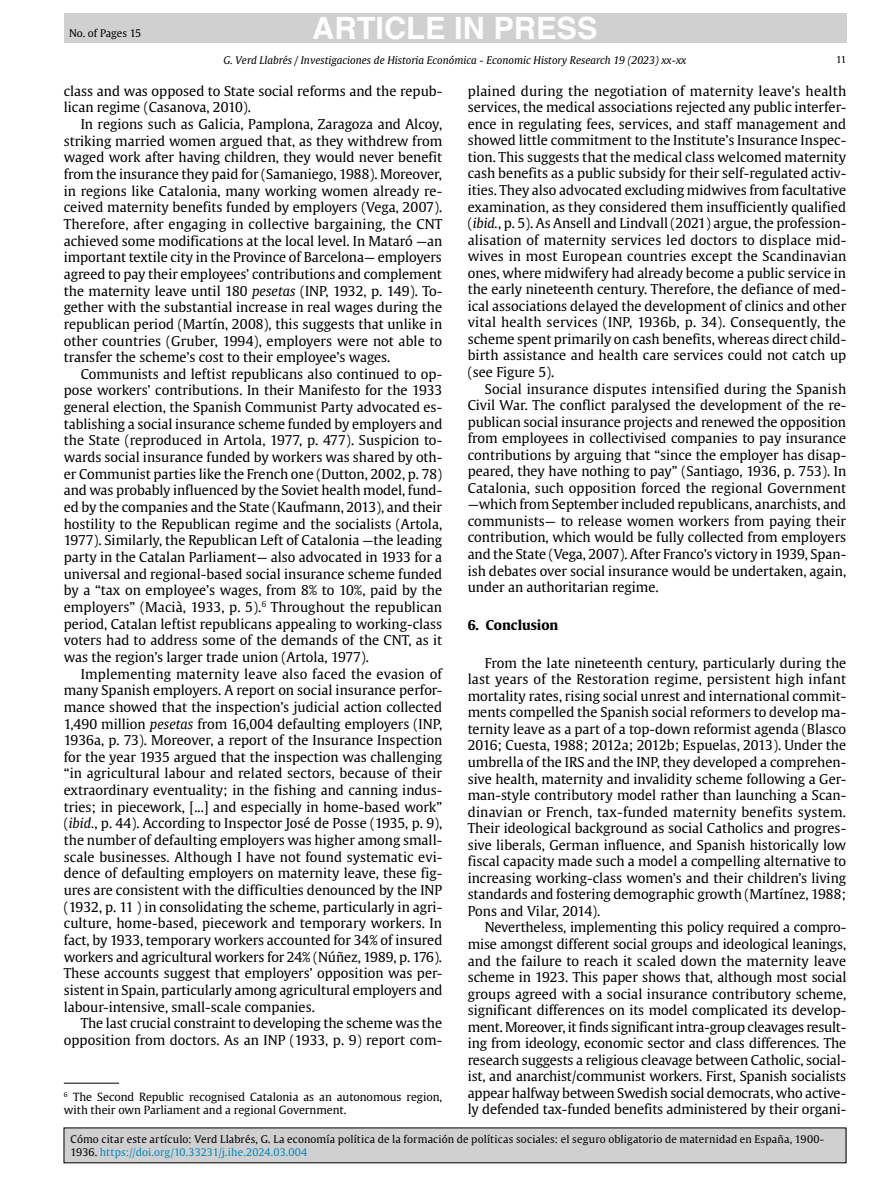
<style>
.page{position:relative;width:893px;height:1191px;background:#fff}
.page>*{position:absolute;margin:0;border:0;box-sizing:border-box;transform-origin:0 0}
.t1{font:700 30.75px "Helvetica";color:#fff}
.Texto_general{font:13.5px/16.5px "Gulliver";color:#000;text-align:justify}
.Titular{font:700 13.5px "Gulliver";color:#000}
.Notas{font:11.25px/13.5px "Gulliver";color:#000}
.t2{font:10.5px/13.5px "Gulliver";letter-spacing:.01em;color:#000}
.t3{font:italic 10.5px "Gulliver";color:#000}
.t4{font:10.5px "Gulliver";letter-spacing:-.01em;color:#000}
.t5{font:9.6px "Gulliver";color:#000}
.s1{font-style:italic}
.s2{color:#008abe}
</style>
<div class="page">
<hr style="left:64px;top:1082px;width:55px;height:1px;background:#000">
<div style="left:64px;top:13px;width:782px;height:30px;background:#d0d0d0"></div>
<div style="left:64px;top:1127px;width:782px;height:35px;background:#d0d0d0"></div>
<p class="t4" style="left:69px;top:26px;width:74px">No. of Pages 15</p>
<h1 class="t1" style="left:312px;top:10px;width:287px">ARTICLE IN PRESS</h1>
<p class="t3" style="left:224px;top:54px;width:464px">G. Verd Llabrés / Investigaciones de Historia Económica - Economic History Research 19 (2023) xx-xx</p>
<p class="t5" style="left:836px;top:54px;width:12px">11</p>
<p class="Texto_general" style="left:64px;top:82px;width:380px">class and was opposed to State social reforms and the repub&shy;lican regime (Casanova, 2010).</p>
<p class="Texto_general" style="left:64px;top:116px;width:380px;text-indent:17px">In regions such as Galicia, Pamplona, Zaragoza and Alcoy, striking married women argued that, as they withdrew from waged work after having children, they would never benefit from the insurance they paid for (Samaniego, 1988). Moreover, in regions like Catalonia, many working women already re&shy;ceived maternity benefits funded by employers (Vega, 2007).<br>Therefore, after engaging in collective bargaining, the CNT achieved some modifications at the local level. In Mataró —an important textile city in the Province of Barcelona— employers agreed to pay their employees’ contributions and complement the maternity leave until 180 <span class="s1">pesetas</span> (INP, 1932, p. 149). To&shy;gether with the substantial increase in real wages during the republican period (Martín, 2008), this suggests that unlike in other countries (Gruber, 1994), employers were not able to transfer the scheme’s cost to their employee’s wages.</p>
<p class="Texto_general" style="left:64px;top:365px;width:380px;text-indent:17px">Communists and leftist republicans also continued to op&shy;pose workers’ contributions. In their Manifesto for the 1933 general election, the Spanish Communist Party advocated es&shy;tablishing a social insurance scheme funded by employers and the State (reproduced in Artola, 1977, p. 477). Suspicion to&shy;wards social insurance funded by workers was shared by oth&shy;er Communist parties like the French one (Dutton, 2002, p. 78) and was probably influenced by the Soviet health model, fund&shy;ed by the companies and the State (Kaufmann, 2013), and their hostility to the Republican regime and the socialists (Artola, 1977). Similarly, the Republican Left of Catalonia —the leading party in the Catalan Parliament— also advocated in 1933 for a universal and regional-based social insurance scheme funded by a “tax on employee’s wages, from 8% to 10%, paid by the employers” (Macià, 1933, p. 5).<sup>6</sup> Throughout the republican period, Catalan leftist republicans appealing to working-class voters had to address some of the demands of the CNT, as it was the region’s larger trade union (Artola, 1977).</p>
<p class="Texto_general" style="left:64px;top:665px;width:380px;text-indent:17px">Implementing maternity leave also faced the evasion of many Spanish employers. A report on social insurance perfor&shy;mance showed that the inspection’s judicial action collected 1,490 million <span class="s1">pesetas</span> from 16,004 defaulting employers (INP, 1936a, p. 73). Moreover, a report of the Insurance Inspection for the year 1935 argued that the inspection was challenging “in agricultural labour and related sectors, because of their extraordinary eventuality; in the fishing and canning indus&shy;tries; in piecework, [...] and especially in home-based work” (<span class="s1">ibid.</span>, p. 44). According to Inspector José de Posse (1935, p. 9), the number of defaulting employers was higher among small&shy;scale businesses. Although I have not found systematic evi&shy;dence of defaulting employers on maternity leave, these fig&shy;ures are consistent with the difficulties denounced by the INP (1932, p. 11 ) in consolidating the scheme, particularly in agri&shy;culture, home-based, piecework and temporary workers. In fact, by 1933, temporary workers accounted for 34% of insured workers and agricultural workers for 24% (Núñez, 1989, p. 176).<br>These accounts suggest that employers’ opposition was per&shy;sistent in Spain, particularly among agricultural employers and labour-intensive, small-scale companies.</p>
<p class="Texto_general" style="left:64px;top:1015px;width:380px;text-align:right">The last crucial constraint to developing the scheme was the opposition from doctors. As an INP (1933, p. 9) report com-</p>
<p class="Notas" style="left:64px;top:1090px;width:380px"><sup>6</sup> The Second Republic recognised Catalonia as an autonomous region, with their own Parliament and a regional Government.</p>
<p class="Texto_general" style="left:468px;top:82px;width:380px">plained during the negotiation of maternity leave’s health services, the medical associations rejected any public interfer&shy;ence in regulating fees, services, and staff management and showed little commitment to the Institute’s Insurance Inspec&shy;tion. This suggests that the medical class welcomed maternity cash benefits as a public subsidy for their self-regulated activ&shy;ities. They also advocated excluding midwives from facultative examination, as they considered them insufficiently qualified (<span class="s1">ibid.</span>, p. 5). As Ansell and Lindvall (2021) argue, the profession&shy;alisation of maternity services led doctors to displace mid&shy;wives in most European countries except the Scandinavian ones, where midwifery had already become a public service in the early nineteenth century. Therefore, the defiance of med&shy;ical associations delayed the development of clinics and other vital health services (INP, 1936b, p. 34). Consequently, the scheme spent primarily on cash benefits, whereas direct child&shy;birth assistance and health care services could not catch up (see Figure 5).</p>
<p class="Texto_general" style="left:468px;top:380px;width:380px;text-indent:17px">Social insurance disputes intensified during the Spanish Civil War. The conflict paralysed the development of the re&shy;publican social insurance projects and renewed the opposition from employees in collectivised companies to pay insurance contributions by arguing that “since the employer has disap&shy;peared, they have nothing to pay” (Santiago, 1936, p. 753). In Catalonia, such opposition forced the regional Government —which from September included republicans, anarchists, and communists— to release women workers from paying their contribution, which would be fully collected from employers and the State (Vega, 2007). After Franco’s victory in 1939, Span&shy;ish debates over social insurance would be undertaken, again, under an authoritarian regime.</p>
<p class="Titular" style="left:468px;top:616px;width:92px">6. Conclusion</p>
<p class="Texto_general" style="left:468px;top:654px;width:380px;text-indent:17px">From the late nineteenth century, particularly during the last years of the Restoration regime, persistent high infant mortality rates, rising social unrest and international commit&shy;ments compelled the Spanish social reformers to develop ma&shy;ternity leave as a part of a top-down reformist agenda (Blasco 2016; Cuesta, 1988; 2012a; 2012b; Espuelas, 2013). Under the umbrella of the IRS and the INP, they developed a comprehen&shy;sive health, maternity and invalidity scheme following a Ger&shy;man-style contributory model rather than launching a Scan&shy;dinavian or French, tax-funded maternity benefits system.<br>Their ideological background as social Catholics and progres&shy;sive liberals, German influence, and Spanish historically low fiscal capacity made such a model a compelling alternative to increasing working-class women’s and their children’s living standards and fostering demographic growth (Martínez, 1988; Pons and Vilar, 2014).</p>
<p class="Texto_general" style="left:468px;top:919px;width:380px;text-indent:17px">Nevertheless, implementing this policy required a compro&shy;mise amongst different social groups and ideological leanings, and the failure to reach it scaled down the maternity leave scheme in 1923. This paper shows that, although most social groups agreed with a social insurance contributory scheme, significant differences on its model complicated its develop&shy;ment. Moreover, it finds significant intra-group cleavages result&shy;ing from ideology, economic sector and class differences. The research suggests a religious cleavage between Catholic, social&shy;ist, and anarchist/communist workers. First, Spanish socialists appear halfway between Swedish social democrats, who active&shy;ly defended tax-funded benefits administered by their organi-</p>
<p class="t2" style="left:71px;top:1132px;width:755px">Cómo citar este artículo: Verd Llabrés, G. La economía política de la formación de políticas sociales: el seguro obligatorio de maternidad en España, 1900-<br>1936. <span class="s2">https://doi.org/10.33231/j.ihe.2024.03.004</span></p>
</div>
